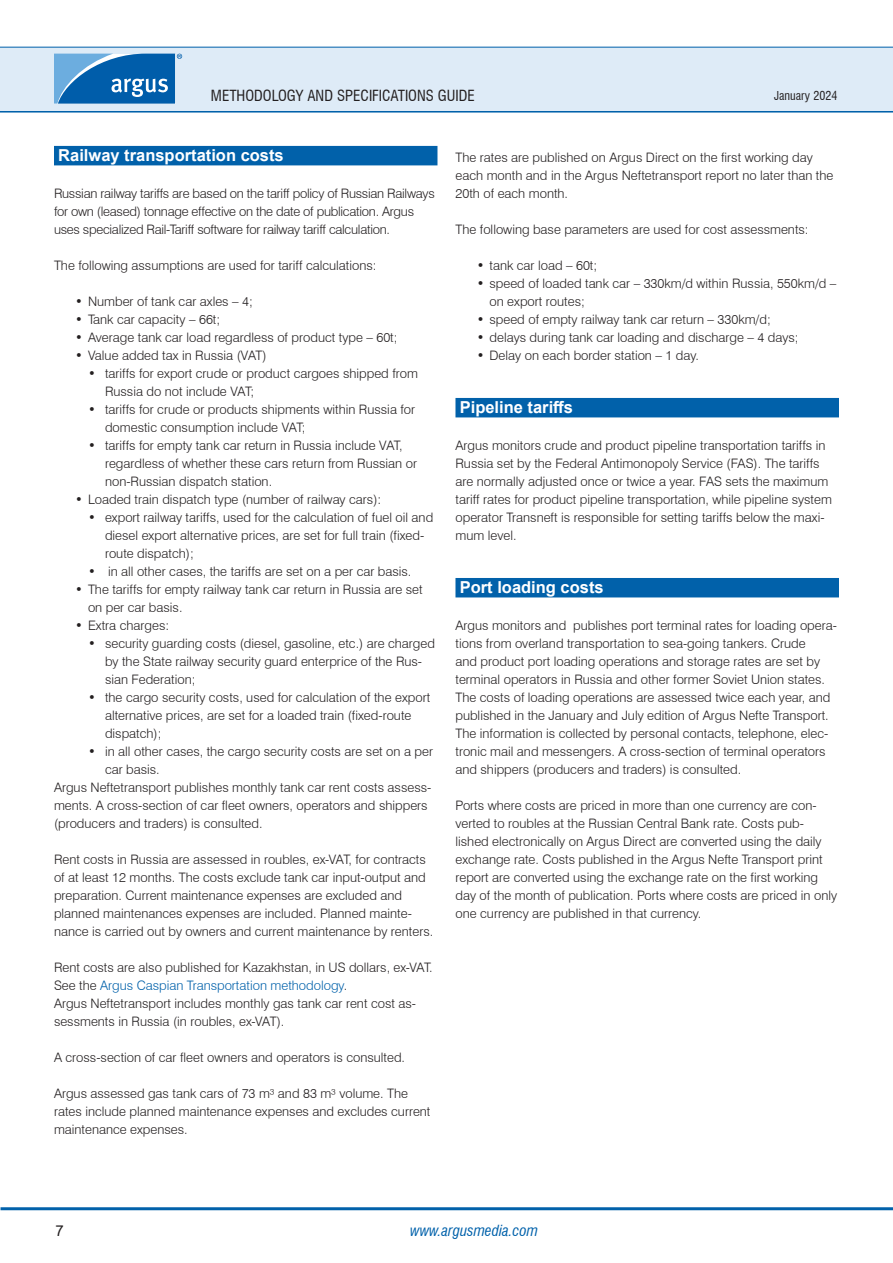
<style>
.page{position:relative;width:893px;height:1263px;background:#fff}
.page>*{position:absolute;margin:0;border:0;box-sizing:border-box;transform-origin:0 0}
.H1_-_Section_header_-_WOB{font:700 16.5px "Arial";color:#fff}
.t1{font:condensed 15px "Swiss 721 BT";color:#231f20}
.t2{font:italic condensed 15px "Swiss 721 BT";color:#0161aa}
.t3{font:15px "Arial";color:#231f20}
.P1_-_Body_Text{font:300 13.05px/18px "Swiss 721 BT";color:#231f20}
.P1_-_Body_Text-2{font:300 13.05px/18px "Swiss 721 BT";letter-spacing:-.02em;color:#231f20}
.t4{font:condensed 12px "Swiss 721 BT";color:#231f20}
.s1{color:#0161aa}
</style>
<div class="page">
<hr style="left:0;top:110px;width:893px;height:3px;background:#0161aa">
<div style="left:0;top:47px;width:893px;height:64px;background:#deebf7"></div>
<hr style="left:0;top:47px;width:893px;height:1px;background:#0161aa">
<hr style="left:1px;top:1207px;width:892px;height:3px;background:#0161aa">
<svg style="left:54px;top:54px;width:128px;height:49px;background:#3883c0"></svg>
<div style="left:54px;top:146px;width:383px;height:19px;background:#0161aa"></div>
<div style="left:455px;top:398px;width:384px;height:19px;background:#0161aa"></div>
<div style="left:455px;top:578px;width:384px;height:19px;background:#0161aa"></div>
<p class="t1" style="left:211px;top:86px;width:265px">METHODOLOGY AND SPECIFICATIONS GUIDE</p>
<p class="t4" style="left:774px;top:88px;width:65px">January 2024</p>
<p class="H1_-_Section_header_-_WOB" style="left:58px;top:144px;width:227px">Railway transportation costs</p>
<p class="P1_-_Body_Text-2" style="left:54px;top:184px;width:382px">Russian railway tariffs are based on the tariff policy of Russian Railways for own (leased) tonnage effective on the date of publication. Argus uses specialized Rail-Tariff software for railway tariff calculation.</p>
<p class="P1_-_Body_Text" style="left:54px;top:256px;width:324px">The following assumptions are used for tariff calculations:</p>
<p class="P1_-_Body_Text" style="left:75px;top:292px;width:179px">• Number of tank car axles – 4;</p>
<p class="P1_-_Body_Text" style="left:75px;top:310px;width:146px">• Tank car capacity – 66t;</p>
<p class="P1_-_Body_Text" style="left:75px;top:328px;width:324px">• Average tank car load regardless of product type – 60t;</p>
<p class="P1_-_Body_Text" style="left:75px;top:346px;width:193px">• Value added tax in Russia (VAT)</p>
<p class="P1_-_Body_Text" style="left:105px;top:364px;width:314px;text-indent:-17px">• tariffs for export crude or product cargoes shipped from<br>Russia do not include VAT;</p>
<p class="P1_-_Body_Text" style="left:105px;top:400px;width:312px;text-indent:-17px">• tariffs for crude or products shipments within Russia for domestic consumption include VAT;</p>
<p class="P1_-_Body_Text" style="left:105px;top:436px;width:314px;text-indent:-17px">• tariffs for empty tank car return in Russia include VAT, regardless of whether these cars return from Russian or non-Russian dispatch station.</p>
<p class="P1_-_Body_Text" style="left:75px;top:490px;width:307px">• Loaded train dispatch type (number of railway cars):</p>
<p class="P1_-_Body_Text" style="left:105px;top:508px;width:330px;text-indent:-17px">• export railway tariffs, used for the calculation of fuel oil and diesel export alternative prices, are set for full train (fixed&shy;route dispatch);</p>
<p class="P1_-_Body_Text" style="left:88px;top:562px;width:325px">• in all other cases, the tariffs are set on a per car basis.</p>
<p class="P1_-_Body_Text" style="left:88px;top:580px;width:336px;text-indent:-13px">• The tariffs for empty railway tank car return in Russia are set on per car basis.</p>
<p class="P1_-_Body_Text" style="left:75px;top:616px;width:95px">• Extra charges:</p>
<p class="P1_-_Body_Text" style="left:105px;top:634px;width:331px;text-indent:-17px">• security guarding costs (diesel, gasoline, etc.) are charged by the State railway security guard enterprice of the Rus&shy;sian Federation;</p>
<p class="P1_-_Body_Text" style="left:105px;top:688px;width:327px;text-indent:-17px">• the cargo security costs, used for calculation of the export alternative prices, are set for a loaded train (fixed-route dispatch);</p>
<p class="P1_-_Body_Text" style="left:105px;top:742px;width:329px;text-indent:-17px">• in all other cases, the cargo security costs are set on a per car basis.</p>
<p class="P1_-_Body_Text" style="left:54px;top:778px;width:379px">Argus Neftetransport publishes monthly tank car rent costs assess&shy;ments. A cross-section of car fleet owners, operators and shippers (producers and traders) is consulted.</p>
<p class="P1_-_Body_Text" style="left:54px;top:850px;width:381px">Rent costs in Russia are assessed in roubles, ex-VAT, for contracts of at least 12 months. The costs exclude tank car input-output and preparation. Current maintenance expenses are excluded and planned maintenances expenses are included. Planned mainte&shy;nance is carried out by owners and current maintenance by renters.</p>
<p class="P1_-_Body_Text" style="left:54px;top:958px;width:380px">Rent costs are also published for Kazakhstan, in US dollars, ex-VAT.<br>See the <span class="s1">Argus Caspian Transportation methodology</span>.</p>
<p class="P1_-_Body_Text" style="left:54px;top:994px;width:364px">Argus Neftetransport includes monthly gas tank car rent cost as&shy;sessments in Russia (in roubles, ex-VAT).</p>
<p class="P1_-_Body_Text" style="left:54px;top:1048px;width:353px">A cross-section of car fleet owners and operators is consulted.</p>
<p class="P1_-_Body_Text" style="left:54px;top:1084px;width:378px">Argus assessed gas tank cars of 73 m³ and 83 m³ volume. The rates include planned maintenance expenses and excludes current maintenance expenses.</p>
<p class="P1_-_Body_Text" style="left:455px;top:148px;width:379px">The rates are published on Argus Direct on the first working day each month and in the Argus Neftetransport report no later than the<br>20th of each month.</p>
<p class="P1_-_Body_Text" style="left:455px;top:220px;width:355px">The following base parameters are used for cost assessments:</p>
<p class="P1_-_Body_Text" style="left:477px;top:256px;width:122px">• tank car load – 60t;</p>
<p class="P1_-_Body_Text" style="left:489px;top:274px;width:348px;text-indent:-13px">• speed of loaded tank car – 330km/d within Russia, 550km/d – on export routes;</p>
<p class="P1_-_Body_Text" style="left:477px;top:310px;width:296px">• speed of empty railway tank car return – 330km/d;</p>
<p class="P1_-_Body_Text" style="left:477px;top:328px;width:323px">• delays during tank car loading and discharge – 4 days;</p>
<p class="P1_-_Body_Text" style="left:477px;top:346px;width:224px">• Delay on each border station – 1 day.</p>
<p class="H1_-_Section_header_-_WOB" style="left:460px;top:396px;width:115px">Pipeline tariffs</p>
<p class="P1_-_Body_Text" style="left:455px;top:436px;width:378px">Argus monitors crude and product pipeline transportation tariffs in Russia set by the Federal Antimonopoly Service (FAS). The tariffs are normally adjusted once or twice a year. FAS sets the maximum tariff rates for product pipeline transportation, while pipeline system operator Transneft is responsible for setting tariffs below the maxi&shy;mum level.</p>
<p class="H1_-_Section_header_-_WOB" style="left:460px;top:576px;width:145px">Port loading costs</p>
<p class="P1_-_Body_Text" style="left:455px;top:616px;width:383px">Argus monitors and publishes port terminal rates for loading opera&shy;tions from overland transportation to sea-going tankers. Crude<br>and product port loading operations and storage rates are set by terminal operators in Russia and other former Soviet Union states.<br>The costs of loading operations are assessed twice each year, and published in the January and July edition of Argus Nefte Transport.<br>The information is collected by personal contacts, telephone, elec&shy;tronic mail and messengers. A cross-section of terminal operators and shippers (producers and traders) is consulted.</p>
<p class="P1_-_Body_Text" style="left:455px;top:796px;width:383px">Ports where costs are priced in more than one currency are con&shy;verted to roubles at the Russian Central Bank rate. Costs pub&shy;lished electronically on Argus Direct are converted using the daily exchange rate. Costs published in the Argus Nefte Transport print report are converted using the exchange rate on the first working day of the month of publication. Ports where costs are priced in only one currency are published in that currency.</p>
<p class="t3" style="left:55px;top:1220px;width:10px">7</p>
<p class="t2" style="left:410px;top:1221px;width:129px">www.argusmedia.com</p>
</div>
